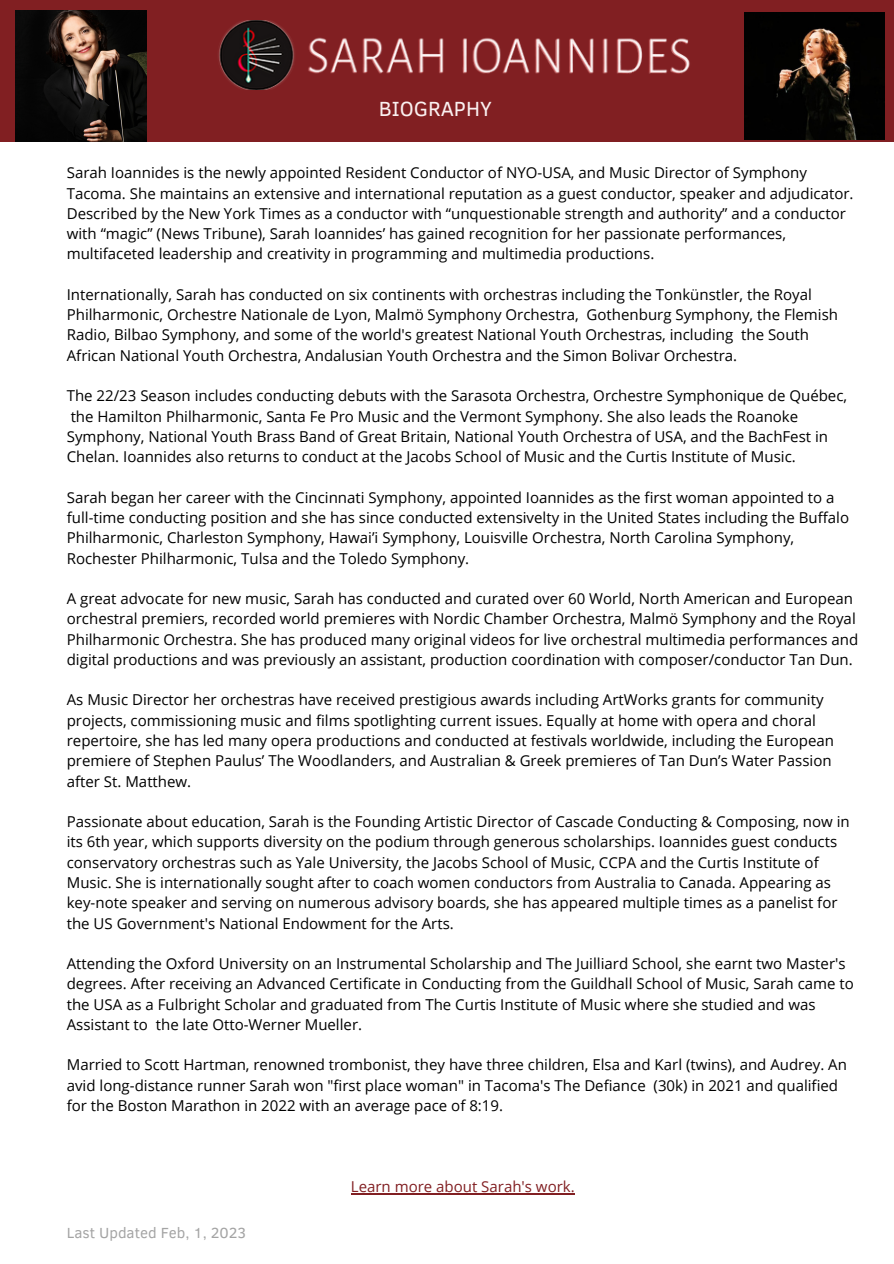
<style>
.page{position:relative;width:894px;height:1264px;background:#fff}
.page>*{position:absolute;margin:0;border:0;box-sizing:border-box;transform-origin:0 0}
.t1{font:21px "Clear Sans";color:#faf0f0}
.t2{font:15px/20.2px "Open Sans";color:#000}
.t3{font:15px "Open Sans";color:#811f22}
.t4{font:15px "Clear Sans";color:#a4a4a4}
</style>
<div class="page">
<div style="left:0;top:0;width:893px;height:123px;background:#811f22"></div>
<div style="left:0;top:18px;width:893px;height:123px;background:#811f22"></div>
<img style="left:218px;top:20px;width:472px;height:69px">
<hr style="left:351px;top:1193px;width:223px;height:1px;background:#811f22">
<img style="left:744px;top:12px;width:139px;height:128px">
<img style="left:16px;top:10px;width:130px;height:132px">
<h1 class="t1" style="left:378px;top:93px;width:114px">BIOGRAPHY</h1>
<p class="t2" style="left:67px;top:162px;width:788px">Sarah Ioannides is the newly appointed Resident Conductor of NYO-USA, and Music Director of Symphony Tacoma. She maintains an extensive and international reputation as a guest conductor, speaker and adjudicator.<br>Described by the New York Times as a conductor with “unquestionable strength and authority” and a conductor with “magic” (News Tribune), Sarah Ioannides’ has gained recognition for her passionate performances, multifaceted leadership and creativity in programming and multimedia productions.</p>
<p class="t2" style="left:67px;top:284px;width:772px">Internationally, Sarah has conducted on six continents with orchestras including the Tonkünstler, the Royal Philharmonic, Orchestre Nationale de Lyon, Malmö Symphony Orchestra, Gothenburg Symphony, the Flemish Radio, Bilbao Symphony, and some of the world's greatest National Youth Orchestras, including the South African National Youth Orchestra, Andalusian Youth Orchestra and the Simon Bolivar Orchestra.</p>
<p class="t2" style="left:67px;top:385px;width:781px">The 22/23 Season includes conducting debuts with the Sarasota Orchestra, Orchestre Symphonique de Québec, the Hamilton Philharmonic, Santa Fe Pro Music and the Vermont Symphony. She also leads the Roanoke Symphony, National Youth Brass Band of Great Britain, National Youth Orchestra of USA, and the BachFest in Chelan. Ioannides also returns to conduct at the Jacobs School of Music and the Curtis Institute of Music.</p>
<p class="t2" style="left:67px;top:486px;width:783px">Sarah began her career with the Cincinnati Symphony, appointed Ioannides as the first woman appointed to a full-time conducting position and she has since conducted extensivelty in the United States including the Buffalo Philharmonic, Charleston Symphony, Hawai’i Symphony, Louisville Orchestra, North Carolina Symphony, Rochester Philharmonic, Tulsa and the Toledo Symphony.</p>
<p class="t2" style="left:67px;top:588px;width:792px">A great advocate for new music, Sarah has conducted and curated over 60 World, North American and European orchestral premiers, recorded world premieres with Nordic Chamber Orchestra, Malmö Symphony and the Royal Philharmonic Orchestra. She has produced many original videos for live orchestral multimedia performances and digital productions and was previously an assistant, production coordination with composer/conductor Tan Dun.</p>
<p class="t2" style="left:67px;top:689px;width:768px">As Music Director her orchestras have received prestigious awards including ArtWorks grants for community projects, commissioning music and films spotlighting current issues. Equally at home with opera and choral repertoire, she has led many opera productions and conducted at festivals worldwide, including the European premiere of Stephen Paulus’ The Woodlanders, and Australian &amp; Greek premieres of Tan Dun’s Water Passion after St. Matthew.</p>
<p class="t2" style="left:67px;top:811px;width:784px">Passionate about education, Sarah is the Founding Artistic Director of Cascade Conducting &amp; Composing, now in its 6th year, which supports diversity on the podium through generous scholarships. Ioannides guest conducts conservatory orchestras such as Yale University, the Jacobs School of Music, CCPA and the Curtis Institute of Music. She is internationally sought after to coach women conductors from Australia to Canada. Appearing as key-note speaker and serving on numerous advisory boards, she has appeared multiple times as a panelist for the US Government's National Endowment for the Arts.</p>
<p class="t2" style="left:67px;top:953px;width:788px">Attending the Oxford University on an Instrumental Scholarship and The Juilliard School, she earnt two Master's degrees. After receiving an Advanced Certificate in Conducting from the Guildhall School of Music, Sarah came to the USA as a Fulbright Scholar and graduated from The Curtis Institute of Music where she studied and was Assistant to the late Otto-Werner Mueller.</p>
<p class="t2" style="left:67px;top:1054px;width:781px">Married to Scott Hartman, renowned trombonist, they have three children, Elsa and Karl (twins), and Audrey. An avid long-distance runner Sarah won "first place woman" in Tacoma's The Defiance (30k) in 2021 and qualified for the Boston Marathon in 2022 with an average pace of 8:19.</p>
<p class="t4" style="left:67px;top:1222px;width:181px">Last Updated Feb, 1, 2023</p>
<p class="t3" style="left:351px;top:1176px;width:225px">Learn more about Sarah's work.</p>
</div>
